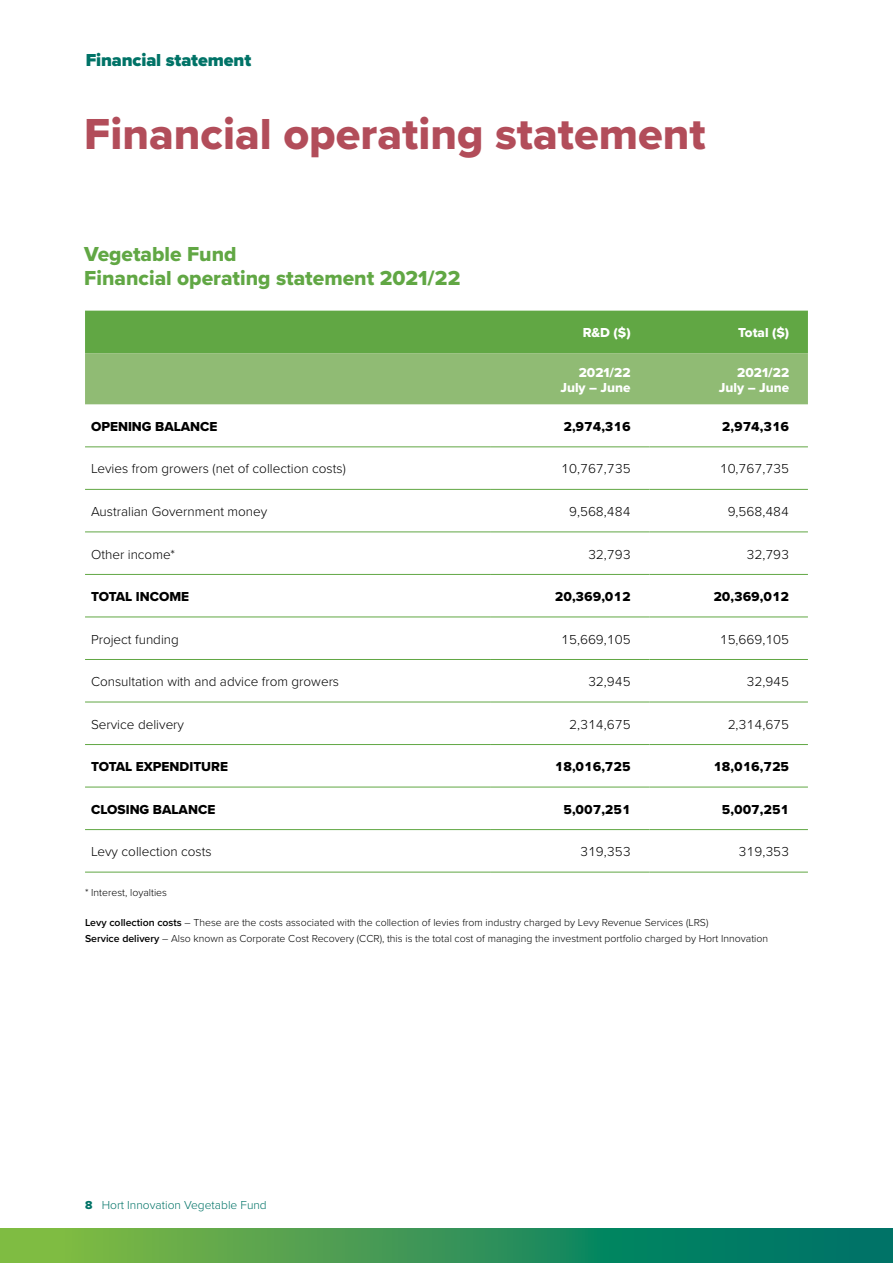
<style>
.page{position:relative;width:893px;height:1263px;background:#fff}
.page>*{position:absolute;margin:0;border:0;box-sizing:border-box;transform-origin:0 0}
.t1{font:45px "Proxima Nova Extrabld";color:#b24d5a}
.t2{font:21px/24px "Proxima Nova Extrabld";color:#61a744}
.t3{font:900 18px "Proxima Nova";letter-spacing:-.005em;color:#007367}
.t4{font:300 13.5px "Proxima Nova";color:#000}
.t5{font:13.5px "Proxima Nova Extrabld";color:#000}
.t6{font:13.5px/15px "Proxima Nova Extrabld";color:#fff;text-align:right}
.t7{font:300 12px "Proxima Nova";color:#007367}
.t8{font:300 10.5px/15px "Proxima Nova";color:#000}
.s1{font-weight:600}
.s2{font-family:"Proxima Nova Extrabld";font-weight:400}
</style>
<div class="page">
<svg style="left:0;top:1229px;width:893px;height:34px;background:#369556"></svg>
<svg style="left:85px;top:311px;width:723px;height:93px;background:#7ab25e"></svg>
<hr style="left:85px;top:446px;width:406px;height:1px;background:#61a744">
<hr style="left:491px;top:446px;width:158px;height:1px;background:#61a744">
<hr style="left:649px;top:446px;width:159px;height:1px;background:#61a744">
<hr style="left:85px;top:489px;width:406px;height:1px;background:#61a744">
<hr style="left:491px;top:489px;width:158px;height:1px;background:#61a744">
<hr style="left:649px;top:489px;width:159px;height:1px;background:#61a744">
<hr style="left:85px;top:531px;width:406px;height:1px;background:#61a744">
<hr style="left:491px;top:531px;width:158px;height:1px;background:#61a744">
<hr style="left:649px;top:531px;width:159px;height:1px;background:#61a744">
<hr style="left:85px;top:574px;width:406px;height:1px;background:#61a744">
<hr style="left:491px;top:574px;width:158px;height:1px;background:#61a744">
<hr style="left:649px;top:574px;width:159px;height:1px;background:#61a744">
<hr style="left:85px;top:617px;width:406px;height:1px;background:#61a744">
<hr style="left:491px;top:617px;width:158px;height:1px;background:#61a744">
<hr style="left:649px;top:617px;width:159px;height:1px;background:#61a744">
<hr style="left:85px;top:659px;width:406px;height:1px;background:#61a744">
<hr style="left:491px;top:659px;width:158px;height:1px;background:#61a744">
<hr style="left:649px;top:659px;width:159px;height:1px;background:#61a744">
<hr style="left:85px;top:702px;width:406px;height:1px;background:#61a744">
<hr style="left:491px;top:702px;width:158px;height:1px;background:#61a744">
<hr style="left:649px;top:702px;width:159px;height:1px;background:#61a744">
<hr style="left:85px;top:744px;width:406px;height:1px;background:#61a744">
<hr style="left:491px;top:744px;width:158px;height:1px;background:#61a744">
<hr style="left:649px;top:744px;width:159px;height:1px;background:#61a744">
<hr style="left:85px;top:787px;width:406px;height:1px;background:#61a744">
<hr style="left:491px;top:787px;width:158px;height:1px;background:#61a744">
<hr style="left:649px;top:787px;width:159px;height:1px;background:#61a744">
<hr style="left:85px;top:829px;width:406px;height:1px;background:#61a744">
<hr style="left:491px;top:829px;width:158px;height:1px;background:#61a744">
<hr style="left:649px;top:829px;width:159px;height:1px;background:#61a744">
<hr style="left:85px;top:872px;width:406px;height:1px;background:#61a744">
<hr style="left:491px;top:872px;width:158px;height:1px;background:#61a744">
<hr style="left:649px;top:872px;width:159px;height:1px;background:#61a744">
<h3 class="t3" style="left:86px;top:46px;width:167px">Financial statement</h3>
<h1 class="t1" style="left:84px;top:100px;width:623px">Financial operating statement</h1>
<h2 class="t2" style="left:84px;top:241px;width:378px">Vegetable Fund<br>Financial operating statement 2021/22</h2>
<p class="t6" style="left:583px;top:325px;width:49px">R&amp;D ($)</p>
<p class="t6" style="left:738px;top:325px;width:53px">Total ($)</p>
<p class="t6" style="left:560px;top:364px;width:72px">2021/22<br>July – June</p>
<p class="t6" style="left:719px;top:364px;width:72px">2021/22<br>July – June</p>
<p class="t5" style="left:91px;top:416px;width:128px">OPENING BALANCE</p>
<p class="t5" style="left:563px;top:416px;width:69px">2,974,316</p>
<p class="t5" style="left:722px;top:416px;width:69px">2,974,316</p>
<p class="t4" style="left:91px;top:459px;width:256px">Levies from growers (net of collection costs)</p>
<p class="t4" style="left:561px;top:459px;width:71px">10,767,735</p>
<p class="t4" style="left:720px;top:459px;width:71px">10,767,735</p>
<p class="t4" style="left:91px;top:501px;width:178px">Australian Government money</p>
<p class="t4" style="left:569px;top:501px;width:63px">9,568,484</p>
<p class="t4" style="left:728px;top:501px;width:63px">9,568,484</p>
<p class="t4" style="left:91px;top:544px;width:85px">Other income*</p>
<p class="t4" style="left:588px;top:544px;width:44px">32,793</p>
<p class="t4" style="left:746px;top:544px;width:44px">32,793</p>
<p class="t5" style="left:91px;top:586px;width:100px">TOTAL INCOME</p>
<p class="t5" style="left:555px;top:586px;width:77px">20,369,012</p>
<p class="t5" style="left:713px;top:586px;width:77px">20,369,012</p>
<p class="t4" style="left:91px;top:629px;width:89px">Project funding</p>
<p class="t4" style="left:561px;top:629px;width:71px">15,669,105</p>
<p class="t4" style="left:720px;top:629px;width:71px">15,669,105</p>
<p class="t4" style="left:91px;top:671px;width:250px">Consultation with and advice from growers</p>
<p class="t4" style="left:588px;top:671px;width:44px">32,945</p>
<p class="t4" style="left:746px;top:671px;width:44px">32,945</p>
<p class="t4" style="left:91px;top:714px;width:95px">Service delivery</p>
<p class="t4" style="left:569px;top:714px;width:63px">2,314,675</p>
<p class="t4" style="left:728px;top:714px;width:63px">2,314,675</p>
<p class="t5" style="left:91px;top:757px;width:139px">TOTAL EXPENDITURE</p>
<p class="t5" style="left:555px;top:757px;width:77px">18,016,725</p>
<p class="t5" style="left:713px;top:757px;width:77px">18,016,725</p>
<p class="t5" style="left:91px;top:799px;width:126px">CLOSING BALANCE</p>
<p class="t5" style="left:563px;top:799px;width:69px">5,007,251</p>
<p class="t5" style="left:722px;top:799px;width:69px">5,007,251</p>
<p class="t4" style="left:91px;top:842px;width:122px">Levy collection costs</p>
<p class="t4" style="left:580px;top:842px;width:52px">319,353</p>
<p class="t4" style="left:739px;top:842px;width:52px">319,353</p>
<p class="t8" style="left:85px;top:885px;width:84px">* Interest, loyalties</p>
<p class="t8" style="left:85px;top:915px;width:685px"><span class="s1">Levy collection costs</span> – These are the costs associated with the collection of levies from industry charged by Levy Revenue Services (LRS)<br><span class="s1">Service delivery</span> – Also known as Corporate Cost Recovery (CCR), this is the total cost of managing the investment portfolio charged by Hort Innovation</p>
<p class="t7" style="left:85px;top:1196px;width:183px"><span class="s2">8</span> Hort Innovation Vegetable Fund</p>
</div>
